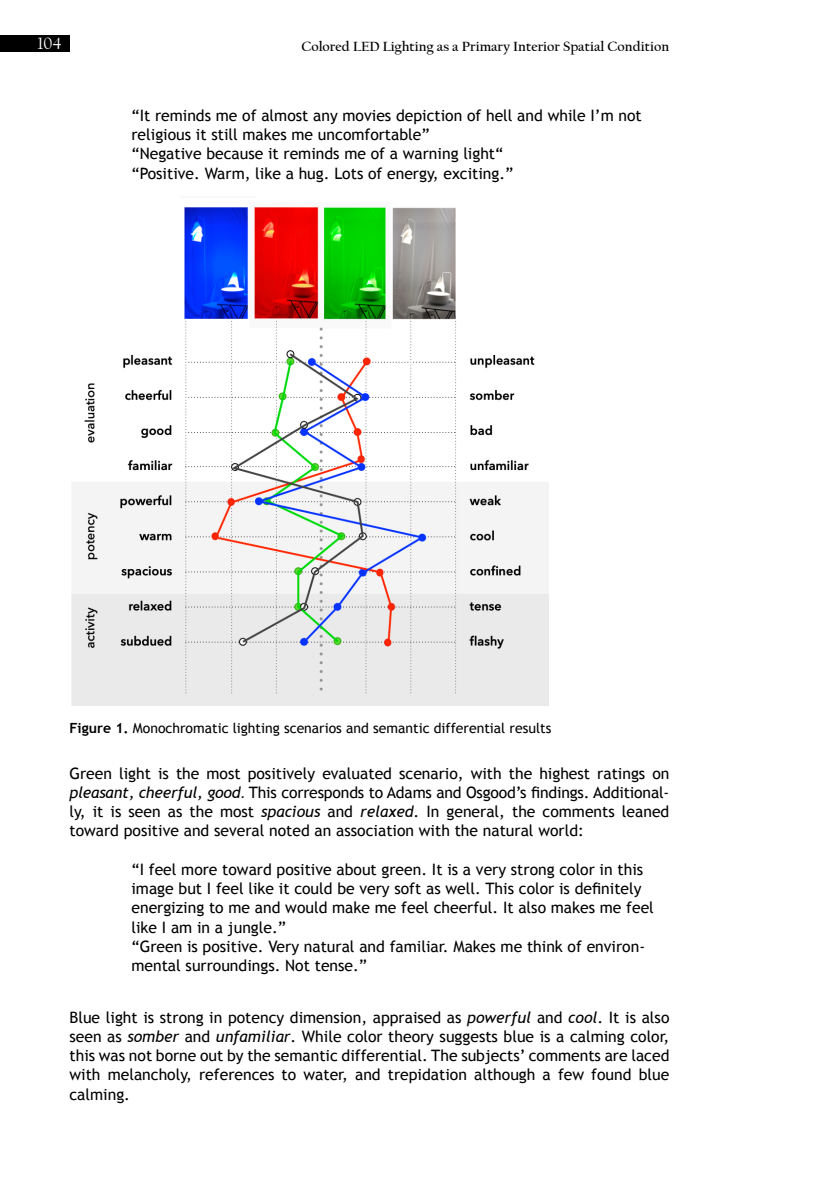
<style>
.page{position:relative;width:819px;height:1191px;background:#fff}
.page>*{position:absolute;margin:0;border:0;box-sizing:border-box;transform-origin:0 0}
.t1{font:17.5px "Californian FB";color:#fff}
.t2{font:15.75px/19.2px "Trebuchet MS";color:#000}
.t3{font:14px "Trebuchet MS";color:#000}
.t4{font:700 14px "Californian FB";color:#000}
.s1{font-weight:700}
.s2{font-style:italic}
.s3{font-family:"Helvetica";font-style:italic}
</style>
<div class="page">
<div style="left:0;top:35px;width:69px;height:17px;background:#000"></div>
<img style="left:71px;top:207px;width:477px;height:499px">
<p class="t1" style="left:38px;top:33px;width:26px">104</p>
<p class="t4" style="left:301px;top:39px;width:369px">Colored LED Lighting as a Primary Interior Spatial Condition</p>
<p class="t2" style="left:131px;top:106px;width:512px">“It reminds me of almost any movies depiction of hell and while I’m not religious it still makes me uncomfortable”<br>“Negative because it reminds me of a warning light“<br>“Positive. Warm, like a hug. Lots of energy, exciting.”</p>
<p class="t3" style="left:69px;top:720px;width:483px"><span class="s1">Figure 1.</span> Monochromatic lighting scenarios and semantic differential results</p>
<p class="t2" style="left:69px;top:763px;width:601px;text-align:justify">Green light is the most positively evaluated scenario, with the highest ratings on <span class="s2">pleasant, cheerful, good</span><span class="s3">.</span> This corresponds to Adams and Osgood’s findings. Additional&shy;ly, it is seen as the most <span class="s2">spacious</span> and <span class="s2">relaxed</span>. In general, the comments leaned toward positive and several noted an association with the natural world:</p>
<p class="t2" style="left:131px;top:860px;width:524px">“I feel more toward positive about green. It is a very strong color in this image but I feel like it could be very soft as well. This color is definitely energizing to me and would make me feel cheerful. It also makes me feel like I am in a jungle.”<br>“Green is positive. Very natural and familiar. Makes me think of environ&shy;mental surroundings. Not tense.”</p>
<p class="t2" style="left:69px;top:1007px;width:601px;text-align:justify">Blue light is strong in potency dimension, appraised as <span class="s2">powerful</span> and <span class="s2">cool</span>. It is also seen as <span class="s2">somber</span> and <span class="s2">unfamiliar</span>. While color theory suggests blue is a calming color, this was not borne out by the semantic differential. The subjects’ comments are laced with melancholy, references to water, and trepidation although a few found blue calming.</p>
</div>
